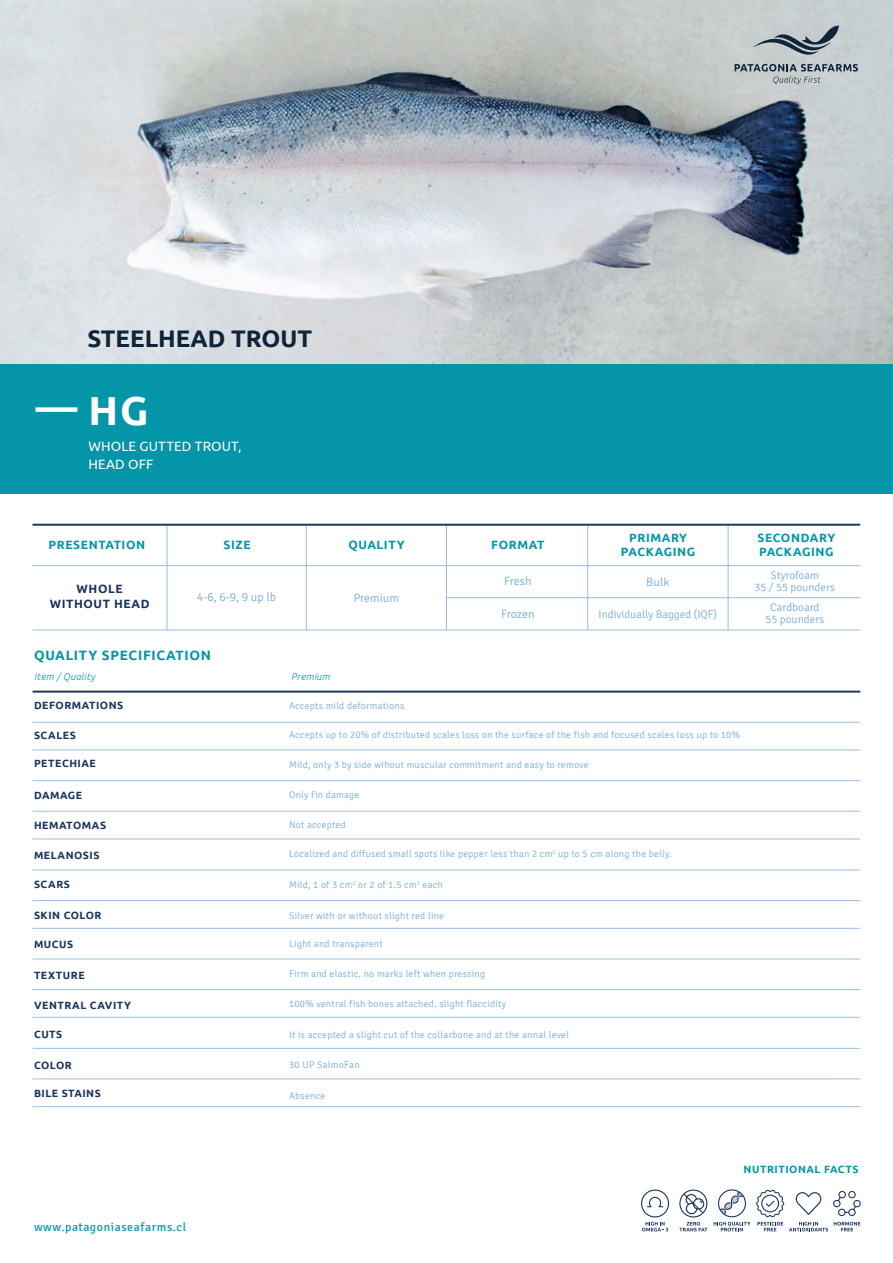
<style>
.page{position:relative;width:893px;height:1263px;background:#fff}
.page>*{position:absolute;margin:0;border:0;box-sizing:border-box;transform-origin:0 0}
.t1{font:700 40.5px "Ubuntu";color:#fff}
.t2{font:700 24px "Ubuntu";color:#0e2538}
.t3{font:13.5px/18px "Ubuntu";letter-spacing:.01em;color:#fff}
.t4{font:700 13.5px "Ubuntu";letter-spacing:.05em;color:#0495a8}
.t5{font:700 12px/13.5px "Ubuntu";letter-spacing:.05em;color:#0495a8;text-align:center}
.t6{font:300 12px "Signika";color:#79add5}
.t7{font:12px "Signika";letter-spacing:.05em;color:#0495a8}
.t8{font:700 12px/14.4px "Ubuntu";letter-spacing:.05em;color:#1a345c;text-align:center}
.t9{font:300 11.25px/12px "Signika";color:#79add5;text-align:center}
.t10{font:700 10.5px "Ubuntu";letter-spacing:.05em;color:#1a345c}
.t11{font:700 10.5px "Ubuntu";letter-spacing:.05em;color:#0495a8}
.t12{font:300 9.75px "Signika";letter-spacing:.025em;color:#79add5}
.t13{font:italic 300 9.75px "Ubuntu";letter-spacing:.025em;color:#0495a8}
</style>
<div class="page">
<div style="left:0;top:354px;width:893px;height:140px;background:#0495a8"></div>
<hr style="left:33px;top:565px;width:827px;height:1px;background:#98bdde">
<hr style="left:167px;top:525px;width:1px;height:105px;background:#98bdde">
<hr style="left:306px;top:525px;width:1px;height:105px;background:#98bdde">
<hr style="left:446px;top:525px;width:1px;height:105px;background:#98bdde">
<hr style="left:587px;top:525px;width:1px;height:105px;background:#98bdde">
<hr style="left:728px;top:525px;width:1px;height:105px;background:#98bdde">
<hr style="left:446px;top:597px;width:414px;height:1px;background:#98bdde">
<hr style="left:33px;top:524px;width:827px;height:2px;background:#1a345c">
<hr style="left:33px;top:629px;width:827px;height:1px;background:#98bdde">
<hr style="left:33px;top:722px;width:827px;height:1px;background:#98bdde">
<hr style="left:33px;top:900px;width:827px;height:1px;background:#98bdde">
<hr style="left:33px;top:1078px;width:827px;height:1px;background:#98bdde">
<hr style="left:33px;top:811px;width:827px;height:1px;background:#98bdde">
<hr style="left:33px;top:989px;width:827px;height:1px;background:#98bdde">
<hr style="left:33px;top:749px;width:827px;height:1px;background:#98bdde">
<hr style="left:33px;top:928px;width:827px;height:1px;background:#98bdde">
<hr style="left:33px;top:1106px;width:827px;height:1px;background:#98bdde">
<hr style="left:33px;top:838px;width:827px;height:1px;background:#98bdde">
<hr style="left:33px;top:1017px;width:827px;height:1px;background:#98bdde">
<hr style="left:33px;top:691px;width:827px;height:2px;background:#1a345c">
<hr style="left:33px;top:869px;width:827px;height:1px;background:#98bdde">
<hr style="left:33px;top:1048px;width:827px;height:1px;background:#98bdde">
<hr style="left:33px;top:780px;width:827px;height:1px;background:#98bdde">
<hr style="left:33px;top:958px;width:827px;height:1px;background:#98bdde">
<img style="left:0;top:0;width:893px;height:364px">
<div style="left:35px;top:407px;width:42px;height:5px;background:#fff"></div>
<svg style="left:641px;top:1189px;width:28px;height:42px"></svg>
<svg style="left:756px;top:1190px;width:105px;height:41px"></svg>
<svg style="left:714px;top:1189px;width:36px;height:42px"></svg>
<svg style="left:679px;top:1189px;width:28px;height:42px"></svg>
<svg style="left:753px;top:25px;width:86px;height:30px;background:#9ca6aa"></svg>
<svg style="left:735px;top:64px;width:123px;height:20px;background:#a3adb1"></svg>
<svg style="left:287px;top:690px;width:304px;height:181px"></svg>
<h2 class="t2" style="left:87px;top:324px;width:226px">STEELHEAD TROUT</h2>
<h1 class="t1" style="left:88px;top:386px;width:62px">HG</h1>
<h3 class="t3" style="left:88px;top:436px;width:154px">WHOLE GUTTED TROUT,<br>HEAD OFF</h3>
<p class="t5" style="left:48px;top:538px;width:98px">PRESENTATION</p>
<p class="t5" style="left:757px;top:531px;width:79px;text-align:left">SECONDARY<br>PACKAGING</p>
<p class="t5" style="left:224px;top:538px;width:29px">SIZE</p>
<p class="t5" style="left:348px;top:538px;width:58px">QUALITY</p>
<p class="t5" style="left:491px;top:538px;width:55px">FORMAT</p>
<p class="t5" style="left:621px;top:531px;width:76px">PRIMARY<br>PACKAGING</p>
<p class="t8" style="left:50px;top:581px;width:101px">WHOLE<br>WITHOUT HEAD</p>
<p class="t6" style="left:197px;top:590px;width:81px">4-6, 6-9, 9 up lb</p>
<p class="t6" style="left:354px;top:591px;width:47px">Premium</p>
<p class="t6" style="left:504px;top:574px;width:29px">Fresh</p>
<p class="t6" style="left:501px;top:608px;width:35px">Frozen</p>
<p class="t6" style="left:646px;top:575px;width:25px">Bulk</p>
<p class="t9" style="left:599px;top:608px;width:120px">Individually Bagged (IQF)</p>
<h3 class="t4" style="left:34px;top:647px;width:178px">QUALITY SPECIFICATION</h3>
<p class="t13" style="left:34px;top:670px;width:62px">Item / Quality</p>
<p class="t13" style="left:291px;top:670px;width:40px">Premium</p>
<p class="t10" style="left:34px;top:699px;width:91px">DEFORMATIONS</p>
<p class="t10" style="left:34px;top:729px;width:43px">SCALES</p>
<p class="t10" style="left:34px;top:757px;width:63px">PETECHIAE</p>
<p class="t10" style="left:34px;top:789px;width:50px">DAMAGE</p>
<p class="t10" style="left:34px;top:818px;width:74px">HEMATOMAS</p>
<p class="t10" style="left:34px;top:849px;width:67px">MELANOSIS</p>
<p class="t10" style="left:34px;top:878px;width:37px">SCARS</p>
<p class="t10" style="left:34px;top:909px;width:69px">SKIN COLOR</p>
<p class="t10" style="left:34px;top:938px;width:41px">MUCUS</p>
<p class="t10" style="left:34px;top:969px;width:52px">TEXTURE</p>
<p class="t10" style="left:34px;top:998px;width:99px">VENTRAL CAVITY</p>
<p class="t12" style="left:289px;top:701px;width:117px">Accepts mild deformations</p>
<p class="t12" style="left:289px;top:729px;width:452px">Accepts up to 20% of distributed scales loss on the surface of the fish and focused scales loss up to 10%</p>
<p class="t12" style="left:289px;top:760px;width:301px">Mild, only 3 by side wihout muscular commitment and easy to remove</p>
<p class="t12" style="left:289px;top:790px;width:72px">Only fin damage</p>
<p class="t12" style="left:289px;top:820px;width:58px">Not accepted</p>
<p class="t12" style="left:289px;top:848px;width:384px">Localized and diffused small spots like pepper less than 2 cm<sup>2</sup> up to 5 cm along the belly.</p>
<p class="t12" style="left:289px;top:879px;width:155px">Mild, 1 of 3 cm<sup>2</sup> or 2 of 1.5 cm<sup>2</sup> each</p>
<p class="t12" style="left:289px;top:910px;width:157px">Silver with or without slight red line</p>
<p class="t12" style="left:289px;top:938px;width:95px">Light and transparent</p>
<p class="t12" style="left:289px;top:969px;width:197px">Firm and elastic, no marks left when pressing</p>
<p class="t12" style="left:289px;top:998px;width:219px">100% ventral fish bones attached, slight flaccidity</p>
<p class="t10" style="left:34px;top:1028px;width:30px">CUTS</p>
<p class="t12" style="left:289px;top:1029px;width:282px">It is accepted a slight cut of the collarbone and at the annal level</p>
<p class="t10" style="left:34px;top:1059px;width:39px">COLOR</p>
<p class="t12" style="left:289px;top:1059px;width:72px">30 UP SalmoFan</p>
<p class="t10" style="left:34px;top:1087px;width:68px">BILE STAINS</p>
<p class="t12" style="left:289px;top:1090px;width:38px">Absence</p>
<p class="t9" style="left:755px;top:569px;width:82px">Styrofoam<br>35 / 55 pounders</p>
<p class="t9" style="left:765px;top:601px;width:60px">Cardboard<br>55 pounders</p>
<p class="t7" style="left:34px;top:1220px;width:154px">www.patagoniaseafarms.cl</p>
<p class="t11" style="left:744px;top:1162px;width:116px">NUTRITIONAL FACTS</p>
</div>
